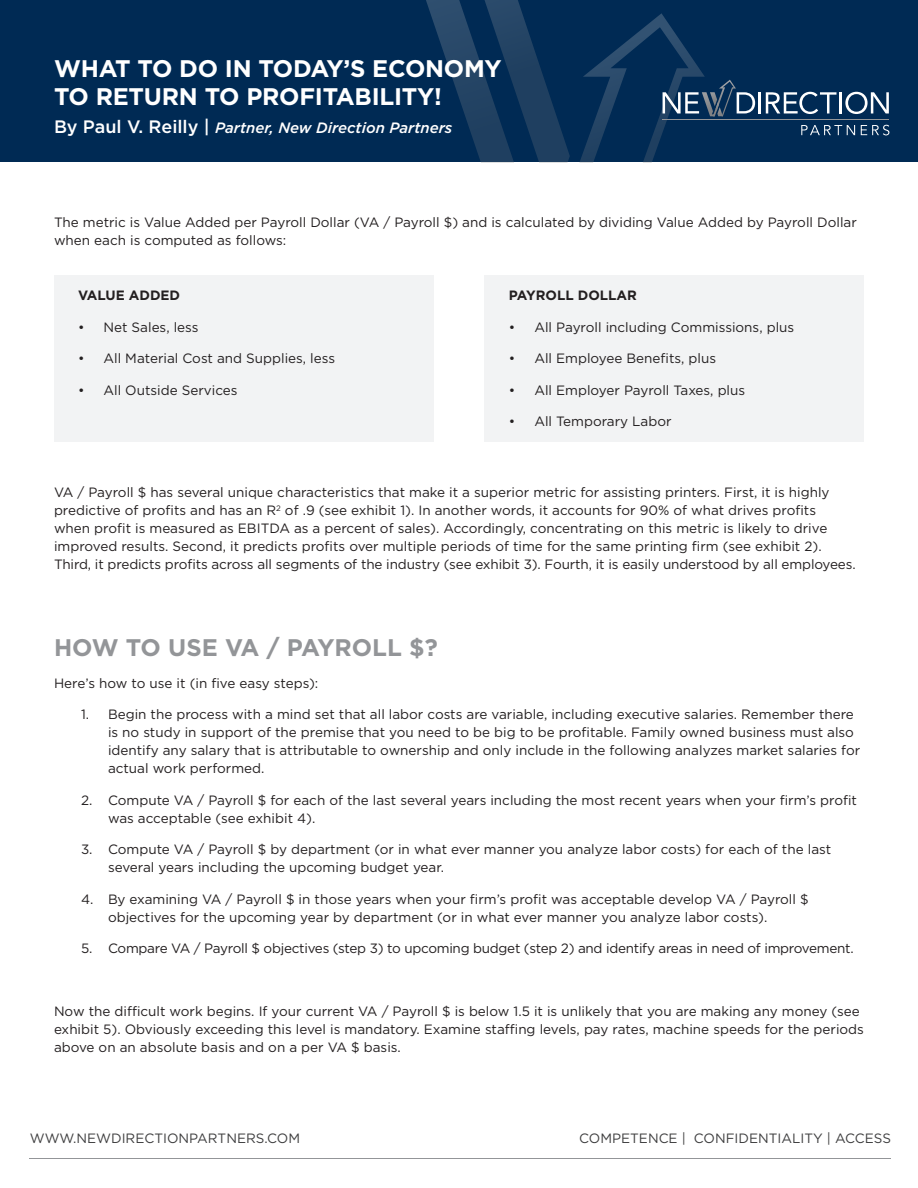
<style>
.page{position:relative;width:918px;height:1188px;background:#fff}
.page>*{position:absolute;margin:0;border:0;box-sizing:border-box;transform-origin:0 0}
.t1{font:700 24px/27.6px "Gotham";letter-spacing:-.01em;color:#fff}
.body{font:700 24px "Gotham";color:#939598}
.t2{font:italic 500 15px "Gotham";color:#fff}
.body-2{font:13.5px/18px "Gotham";color:#231f20}
.body-3{font:13.5px "Gotham";letter-spacing:-.02em;color:#231f20}
.t3{font:13.5px "Gotham";color:#3e3e3f}
.t4{font:700 13.5px "Gotham";color:#231f20}
.s1{font-style:normal;font-size:18px}
</style>
<div class="page">
<div style="left:0;top:0;width:918px;height:162px;background:#002a54"></div>
<hr style="left:30px;top:1158px;width:861px;height:1px;background:#939598">
<hr style="left:759px;top:92px;width:2px;height:21px;background:#fff">
<svg style="left:766px;top:92px;width:70px;height:22px"></svg>
<hr style="left:839px;top:92px;width:3px;height:21px;background:#fff">
<svg style="left:845px;top:92px;width:44px;height:22px"></svg>
<svg style="left:801px;top:125px;width:54px;height:10px"></svg>
<svg style="left:861px;top:125px;width:28px;height:10px"></svg>
<hr style="left:663px;top:119px;width:226px;height:1px;background:#939598">
<svg style="left:426px;top:0;width:329px;height:162px"></svg>
<div style="left:54px;top:275px;width:379px;height:167px;background:#f2f3f4"></div>
<div style="left:485px;top:275px;width:379px;height:167px;background:#f2f3f4"></div>
<p class="t1" style="left:54px;top:55px;width:449px">WHAT TO DO IN TODAY’S ECONOMY<br>TO RETURN TO PROFITABILITY!</p>
<p class="t2" style="left:54px;top:119px;width:400px"><span class="s1">By Paul V. Reilly |</span> Partner, New Direction Partners</p>
<p class="body-2" style="left:54px;top:213px;width:804px">The metric is Value Added per Payroll Dollar (VA / Payroll $) and is calculated by dividing Value Added by Payroll Dollar when each is computed as follows:</p>
<p class="t4" style="left:78px;top:287px;width:104px">VALUE ADDED</p>
<p class="body-2" style="left:78px;top:318px;width:122px">• Net Sales, less</p>
<p class="body-2" style="left:78px;top:349px;width:259px">• All Material Cost and Supplies, less</p>
<p class="body-2" style="left:78px;top:381px;width:161px">• All Outside Services</p>
<p class="t4" style="left:509px;top:287px;width:130px">PAYROLL DOLLAR</p>
<p class="body-2" style="left:509px;top:318px;width:287px">• All Payroll including Commissions, plus</p>
<p class="body-2" style="left:509px;top:349px;width:209px">• All Employee Benefits, plus</p>
<p class="body-2" style="left:509px;top:381px;width:238px">• All Employer Payroll Taxes, plus</p>
<p class="body-2" style="left:509px;top:412px;width:164px">• All Temporary Labor</p>
<p class="body-2" style="left:54px;top:483px;width:803px">VA / Payroll $ has several unique characteristics that make it a superior metric for assisting printers. First, it is highly predictive of profits and has an R<sup>2</sup> of .9 (see exhibit 1). In another words, it accounts for 90% of what drives profits when profit is measured as EBITDA as a percent of sales). Accordingly, concentrating on this metric is likely to drive improved results. Second, it predicts profits over multiple periods of time for the same printing firm (see exhibit 2).<br>Third, it predicts profits across all segments of the industry (see exhibit 3). Fourth, it is easily understood by all employees.</p>
<p class="body" style="left:54px;top:634px;width:385px">HOW TO USE VA / PAYROLL $?</p>
<p class="body-2" style="left:54px;top:674px;width:266px">Here’s how to use it (in five easy steps):</p>
<p class="body-2" style="left:108px;top:705px;width:754px;text-indent:-27px">1. Begin the process with a mind set that all labor costs are variable, including executive salaries. Remember there is no study in support of the premise that you need to be big to be profitable. Family owned business must also identify any salary that is attributable to ownership and only include in the following analyzes market salaries for actual work performed.</p>
<p class="body-2" style="left:108px;top:791px;width:751px;text-indent:-27px">2. Compute VA / Payroll $ for each of the last several years including the most recent years when your firm’s profit was acceptable (see exhibit 4).</p>
<p class="body-2" style="left:108px;top:840px;width:725px;text-indent:-27px">3. Compute VA / Payroll $ by department (or in what ever manner you analyze labor costs) for each of the last several years including the upcoming budget year.</p>
<p class="body-2" style="left:108px;top:890px;width:702px;text-indent:-27px">4. By examining VA / Payroll $ in those years when your firm’s profit was acceptable develop VA / Payroll $ objectives for the upcoming year by department (or in what ever manner you analyze labor costs).</p>
<p class="body-3" style="left:81px;top:941px;width:774px">5. Compare VA / Payroll $ objectives (step 3) to upcoming budget (step 2) and identify areas in need of improvement.</p>
<p class="body-2" style="left:54px;top:1002px;width:812px">Now the difficult work begins. If your current VA / Payroll $ is below 1.5 it is unlikely that you are making any money (see exhibit 5). Obviously exceeding this level is mandatory. Examine staffing levels, pay rates, machine speeds for the periods above on an absolute basis and on a per VA $ basis.</p>
<p class="t3" style="left:30px;top:1131px;width:272px">WWW.NEWDIRECTIONPARTNERS.COM</p>
<p class="t3" style="left:579px;top:1131px;width:313px">COMPETENCE | CONFIDENTIALITY | ACCESS</p>
</div>
